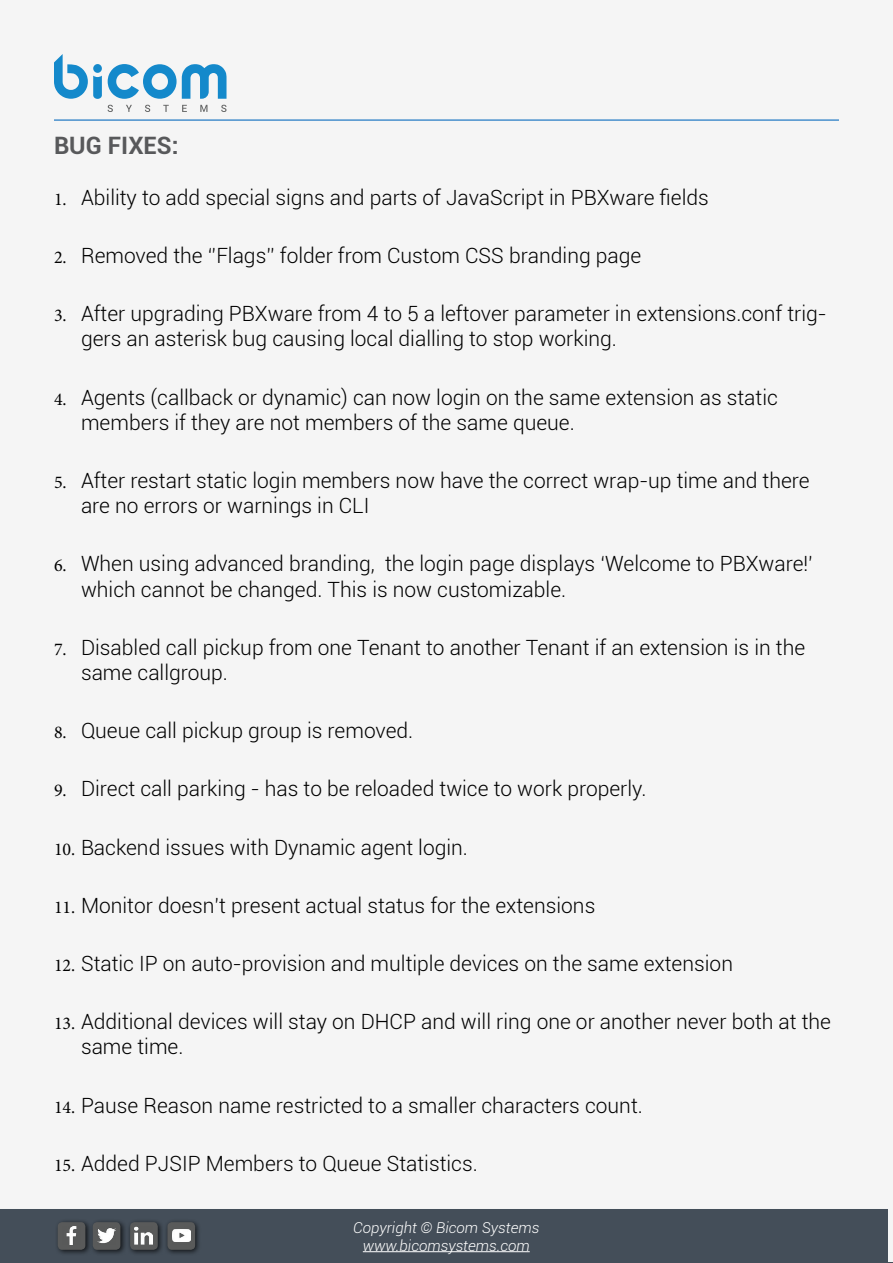
<style>
.page{position:relative;width:893px;height:1263px;background:#fff}
.page>*{position:absolute;margin:0;border:0;box-sizing:border-box;transform-origin:0 0}
.t1{font:700 24px "Roboto";color:#58595b}
.t2{font:300 21px/25.2px "Roboto";color:#000}
.t3{font:italic 300 15px/18px "Roboto";color:#fff;text-align:center}
.s1{font-family:"Minion Pro";font-weight:400;font-size:18px}
</style>
<div class="page">
<div style="left:0;top:1px;width:893px;height:1261px;background:#f5f5f5"></div>
<svg style="left:108px;top:105px;width:5px;height:7px"></svg>
<svg style="left:126px;top:105px;width:6px;height:7px"></svg>
<svg style="left:145px;top:105px;width:5px;height:7px"></svg>
<svg style="left:163px;top:105px;width:6px;height:7px"></svg>
<svg style="left:182px;top:105px;width:5px;height:7px"></svg>
<svg style="left:200px;top:105px;width:7px;height:7px"></svg>
<svg style="left:221px;top:105px;width:5px;height:7px"></svg>
<svg style="left:54px;top:54px;width:48px;height:45px"></svg>
<div style="left:93px;top:64px;width:9px;height:9px;background:#1489cb;border-radius:50%"></div>
<svg style="left:108px;top:64px;width:118px;height:35px"></svg>
<hr style="left:54px;top:119px;width:785px;height:2px;background:#488fcc">
<div style="left:1px;top:1210px;width:891px;height:52px;background:#444e59"></div>
<div style="left:0;top:1209px;width:893px;height:54px;border:2px solid #444e59"></div>
<div style="left:54px;top:1218px;width:38px;height:38px;background:#000;opacity:.75"></div>
<div style="left:58px;top:1222px;width:27px;height:28px;background:#595a5a;border-radius:4px"></div>
<img style="left:66px;top:1227px;width:11px;height:18px">
<div style="left:89px;top:1218px;width:38px;height:38px;background:#000;opacity:.75"></div>
<div style="left:93px;top:1222px;width:27px;height:28px;background:#595a5a;border-radius:4px"></div>
<img style="left:98px;top:1228px;width:18px;height:15px">
<div style="left:126px;top:1218px;width:38px;height:38px;background:#000;opacity:.75"></div>
<div style="left:130px;top:1222px;width:28px;height:28px;background:#595a5a;border-radius:4px"></div>
<img style="left:135px;top:1227px;width:18px;height:18px">
<div style="left:164px;top:1218px;width:38px;height:38px;background:#000;opacity:.75"></div>
<div style="left:167px;top:1222px;width:28px;height:28px;background:#595a5a;border-radius:4px"></div>
<img style="left:172px;top:1229px;width:18px;height:13px">
<hr style="left:363px;top:1251px;width:167px;height:1px;background:#fff">
<hr style="left:889px;top:1px;width:4px;height:1261px;background:#f5f5f5">
<p class="t1" style="left:54px;top:129px;width:126px">BUG FIXES:</p>
<p class="t2" style="left:54px;top:184px;width:656px"><span class="s1">1.</span> Ability to add special signs and parts of JavaScript in PBXware fields</p>
<p class="t2" style="left:54px;top:242px;width:589px"><span class="s1">2.</span> Removed the ‘’Flags’’ folder from Custom CSS branding page</p>
<p class="t2" style="left:81px;top:300px;width:747px;text-indent:-27px"><span class="s1">3.</span> After upgrading PBXware from 4 to 5 a leftover parameter in extensions.conf trig&shy;gers an asterisk bug causing local dialling to stop working.</p>
<p class="t2" style="left:81px;top:384px;width:698px;text-indent:-27px"><span class="s1">4.</span> Agents (callback or dynamic) can now login on the same extension as static members if they are not members of the same queue.</p>
<p class="t2" style="left:81px;top:467px;width:730px;text-indent:-27px"><span class="s1">5.</span> After restart static login members now have the correct wrap-up time and there are no errors or warnings in CLI</p>
<p class="t2" style="left:81px;top:550px;width:733px;text-indent:-27px"><span class="s1">6.</span> When using advanced branding, the login page displays ‘Welcome to PBXware!’ which cannot be changed. This is now customizable.</p>
<p class="t2" style="left:81px;top:634px;width:726px;text-indent:-27px"><span class="s1">7.</span> Disabled call pickup from one Tenant to another Tenant if an extension is in the same callgroup.</p>
<p class="t2" style="left:54px;top:717px;width:361px"><span class="s1">8.</span> Queue call pickup group is removed.</p>
<p class="t2" style="left:54px;top:775px;width:594px"><span class="s1">9.</span> Direct call parking - has to be reloaded twice to work properly.</p>
<p class="t2" style="left:54px;top:834px;width:415px"><span class="s1">10.</span> Backend issues with Dynamic agent login.</p>
<p class="t2" style="left:54px;top:892px;width:543px"><span class="s1">11.</span> Monitor doesn’t present actual status for the extensions</p>
<p class="t2" style="left:54px;top:950px;width:680px"><span class="s1">12.</span> Static IP on auto-provision and multiple devices on the same extension</p>
<p class="t2" style="left:81px;top:1008px;width:752px;text-indent:-27px"><span class="s1">13.</span> Additional devices will stay on DHCP and will ring one or another never both at the same time.</p>
<p class="t2" style="left:54px;top:1092px;width:590px"><span class="s1">14.</span> Pause Reason name restricted to a smaller characters count.</p>
<p class="t2" style="left:54px;top:1150px;width:425px"><span class="s1">15.</span> Added PJSIP Members to Queue Statistics.</p>
<p class="t3" style="left:353px;top:1218px;width:188px">Copyright © Bicom Systems www.bicomsystems.com</p>
</div>
